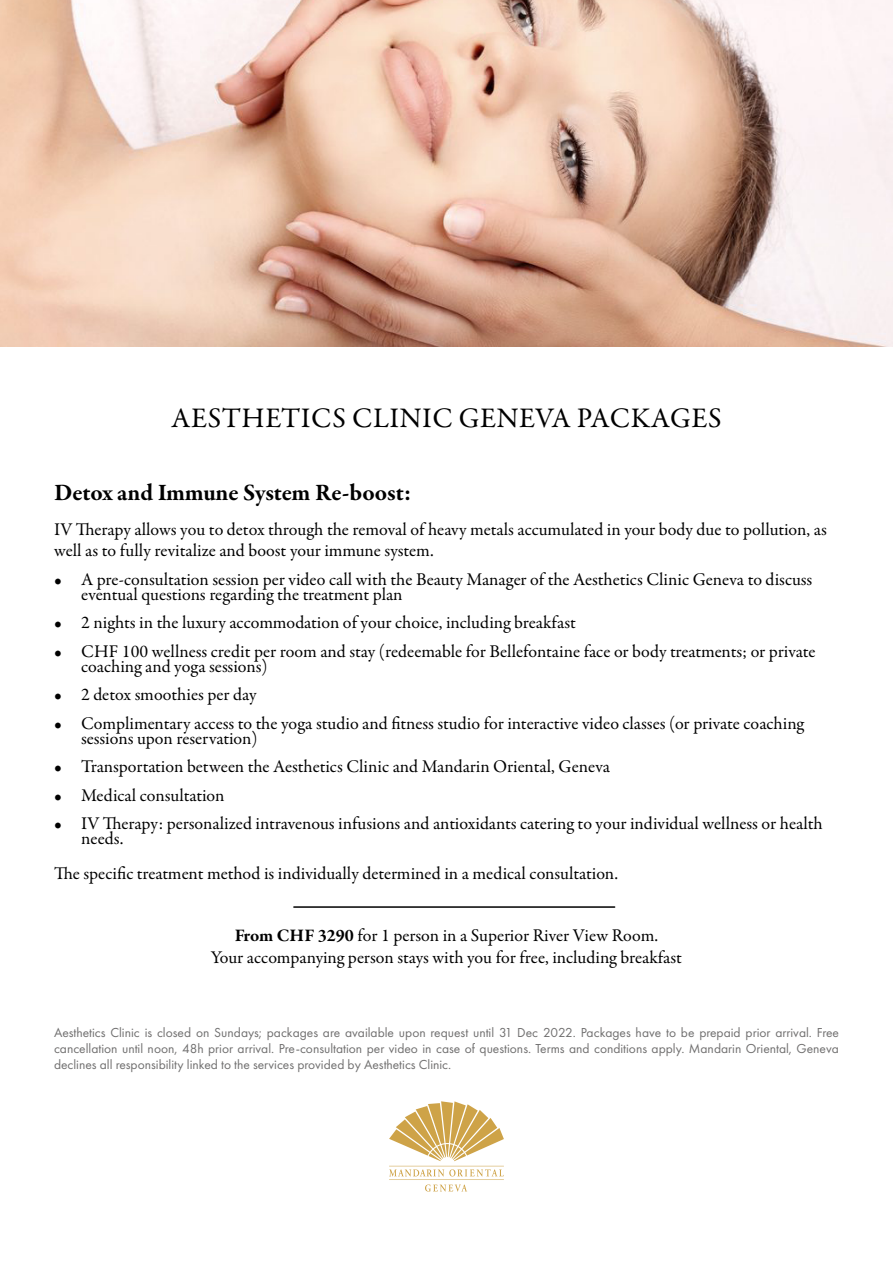
<style>
.page{position:relative;width:893px;height:1263px;background:#fff}
.page>*{position:absolute;margin:0;border:0;box-sizing:border-box;transform-origin:0 0}
.t1{font:28.5px "Garamond Premr Pro";letter-spacing:.02em;color:#000}
.t2{font:700 24px "Garamond Premr Pro";letter-spacing:-.005em;color:#000}
.t3{font:18px/15px "Garamond Premr Pro";color:#000}
.t4{font:13.5px/16.2px "Futura PT";color:#706f6f;text-align:justify}
.s1{font-weight:700}
</style>
<div class="page">
<img style="left:0;top:0;width:893px;height:346px">
<hr style="left:389px;top:1166px;width:115px;height:1px;background:#cea348">
<hr style="left:389px;top:1179px;width:115px;height:1px;background:#cea348">
<svg style="left:389px;top:1169px;width:115px;height:7px"></svg>
<svg style="left:389px;top:1101px;width:115px;height:60px"></svg>
<svg style="left:425px;top:1184px;width:42px;height:7px"></svg>
<hr style="left:294px;top:906px;width:321px;height:2px;background:#000">
<h1 class="t1" style="left:171px;top:400px;width:552px">AESTHETICS CLINIC GENEVA PACKAGES</h1>
<h2 class="t2" style="left:54px;top:477px;width:359px">Detox and Immune System Re-boost:</h2>
<p class="t3" style="left:54px;top:519px;width:774px;line-height:21.6px">IV Therapy allows you to detox through the removal of heavy metals accumulated in your body due to pollution, as well as to fully revitalize and boost your immune system.</p>
<p class="t3" style="left:81px;top:572px;width:733px;text-indent:-27px">• A pre-consultation session per video call with the Beauty Manager of the Aesthetics Clinic Geneva to discuss eventual questions regarding the treatment plan</p>
<p class="t3" style="left:54px;top:616px;width:523px">• 2 nights in the luxury accommodation of your choice, including breakfast</p>
<p class="t3" style="left:81px;top:644px;width:736px;text-indent:-27px">• CHF 100 wellness credit per room and stay (redeemable for Bellefontaine face or body treatments; or private coaching and yoga sessions)</p>
<p class="t3" style="left:54px;top:688px;width:204px">• 2 detox smoothies per day</p>
<p class="t3" style="left:81px;top:716px;width:725px;text-indent:-27px">• Complimentary access to the yoga studio and fitness studio for interactive video classes (or private coaching sessions upon reservation)</p>
<p class="t3" style="left:54px;top:760px;width:557px">• Transportation between the Aesthetics Clinic and Mandarin Oriental, Geneva</p>
<p class="t3" style="left:54px;top:788px;width:172px">• Medical consultation</p>
<p class="t3" style="left:81px;top:817px;width:743px;text-indent:-27px">• IV Therapy: personalized intravenous infusions and antioxidants catering to your individual wellness or health needs.</p>
<p class="t3" style="left:54px;top:867px;width:566px">The specific treatment method is individually determined in a medical consultation.</p>
<p class="t3" style="left:211px;top:925px;width:473px;line-height:21.6px;text-align:center"><span class="s1">From CHF 3290</span> for 1 person in a Superior River View Room.<br>Your accompanying person stays with you for free, including breakfast</p>
<p class="t4" style="left:54px;top:1024px;width:787px">Aesthetics Clinic is closed on Sundays; packages are available upon request until 31 Dec 2022. Packages have to be prepaid prior arrival. Free cancellation until noon, 48h prior arrival. Pre-consultation per video in case of questions. Terms and conditions apply. Mandarin Oriental, Geneva declines all responsibility linked to the services provided by Aesthetics Clinic.</p>
</div>
